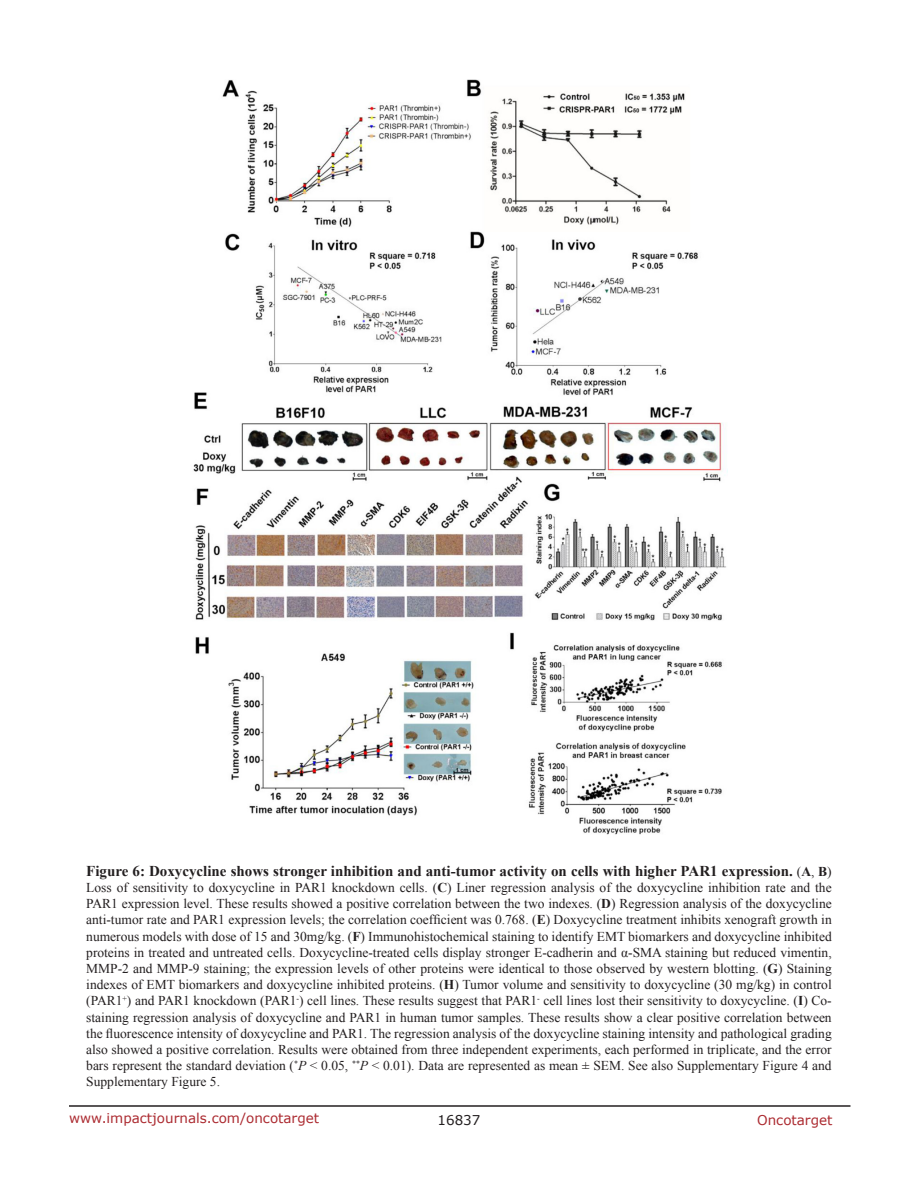
<style>
.page{position:relative;width:918px;height:1188px;background:#fff}
.page>*{position:absolute;margin:0;border:0;box-sizing:border-box;transform-origin:0 0}
.FigureText{font:700 15px "Times New Roman";color:#231f20}
.FigureText-2{font:13.5px/16.2px "Times New Roman";color:#231f20;text-align:justify}
.t1{font:13.5px "Verdana";color:#ac2b31}
.t2{font:13.5px "Verdana";color:#231f20}
.s1{font-weight:400;font-size:13.5px}
.s2{font-size:13.5px}
.s3{font-weight:700}
.s4{font-style:italic}
</style>
<div class="page">
<hr style="left:69px;top:1105px;width:781px;height:2px;background:#231f20">
<img style="left:193px;top:79px;width:535px;height:756px">
<p class="FigureText" style="left:86px;top:861px;width:747px">Figure 6: Doxycycline shows stronger inhibition and anti-tumor activity on cells with higher PAR1 expression. <span class="s1">(</span><span class="s2">A</span><span class="s1">,</span> <span class="s2">B</span><span class="s1">)</span></p>
<p class="FigureText-2" style="left:86px;top:879px;width:747px">Loss of sensitivity to doxycycline in PAR1 knockdown cells. (<span class="s3">C</span>) Liner regression analysis of the doxycycline inhibition rate and the PAR1 expression level. These results showed a positive correlation between the two indexes. (<span class="s3">D</span>) Regression analysis of the doxycycline anti-tumor rate and PAR1 expression levels; the correlation coefficient was 0.768. (<span class="s3">E</span>) Doxycycline treatment inhibits xenograft growth in numerous models with dose of 15 and 30mg/kg. (<span class="s3">F</span>) Immunohistochemical staining to identify EMT biomarkers and doxycycline inhibited proteins in treated and untreated cells. Doxycycline-treated cells display stronger E-cadherin and α-SMA staining but reduced vimentin, MMP-2 and MMP-9 staining; the expression levels of other proteins were identical to those observed by western blotting. (<span class="s3">G</span>) Staining indexes of EMT biomarkers and doxycycline inhibited proteins. (<span class="s3">H</span>) Tumor volume and sensitivity to doxycycline (30 mg/kg) in control (PAR1<sup>+</sup>) and PAR1 knockdown (PAR1<sup>-</sup>) cell lines. These results suggest that PAR1<sup>-</sup> cell lines lost their sensitivity to doxycycline. (<span class="s3">I</span>) Co&shy;staining regression analysis of doxycycline and PAR1 in human tumor samples. These results show a clear positive correlation between the fluorescence intensity of doxycycline and PAR1. The regression analysis of the doxycycline staining intensity and pathological grading also showed a positive correlation. Results were obtained from three independent experiments, each performed in triplicate, and the error bars represent the standard deviation (<sup>*</sup><span class="s4">P</span> &lt; 0.05, <sup>**</sup><span class="s4">P</span> &lt; 0.01). Data are represented as mean ± SEM. See also Supplementary Figure 4 and Supplementary Figure 5.</p>
<p class="t1" style="left:69px;top:1109px;width:252px">www.impactjournals.com/oncotarget</p>
<p class="t2" style="left:438px;top:1111px;width:44px">16837</p>
<p class="t1" style="left:757px;top:1111px;width:77px">Oncotarget</p>
</div>
